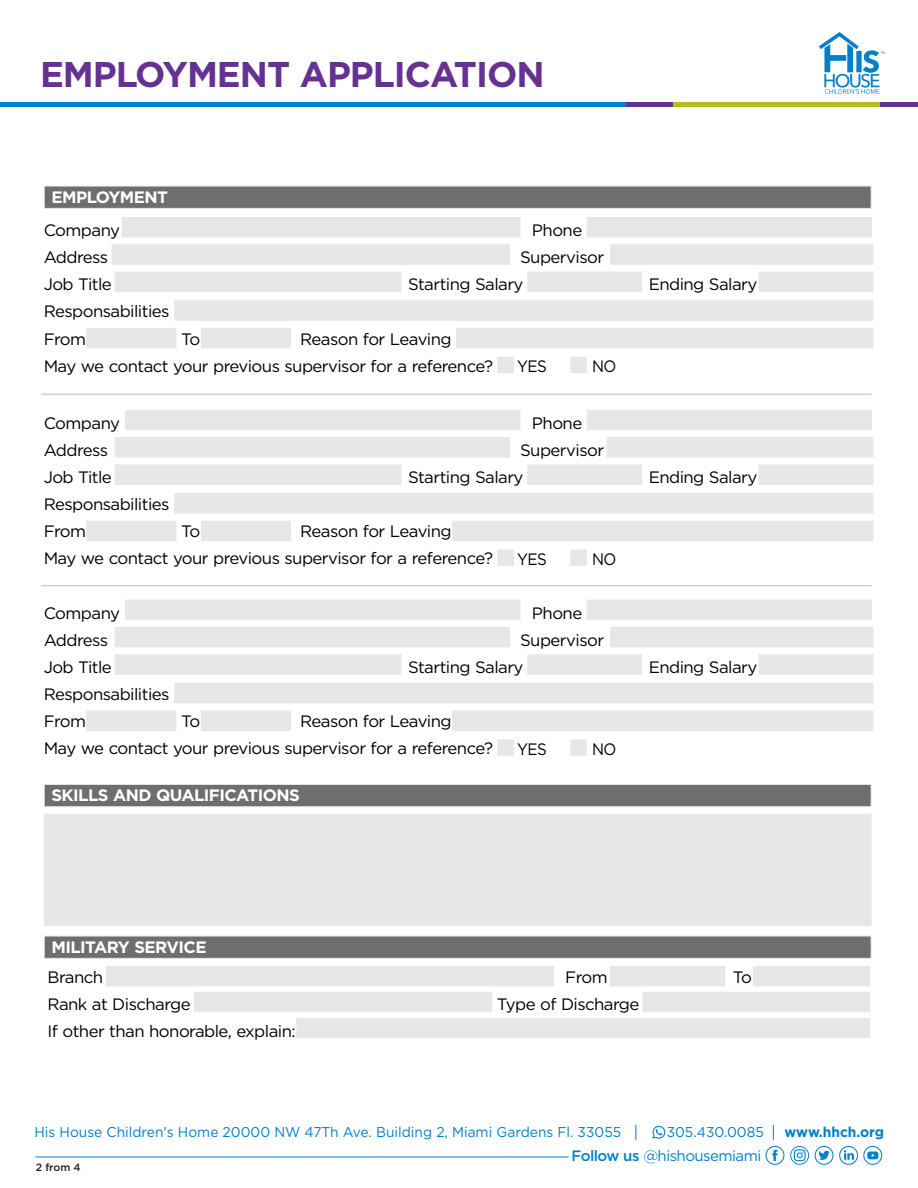
<style>
.page{position:relative;width:918px;height:1188px;background:#fff}
.page>*{position:absolute;margin:0;border:0;box-sizing:border-box;transform-origin:0 0}
.t1{font:700 35.7px "Gotham";letter-spacing:-.03em;color:#653293}
.t2{font:16.5px/27.2px "Gotham";letter-spacing:-.035em;color:#000}
.t3{font:700 16.5px "Gotham";letter-spacing:-.035em;color:#fff}
.t4{font:16.5px "Gotham";letter-spacing:-.035em;color:#000;scale:.92 1}
.t5{font:15px "Gotham";letter-spacing:-.035em;color:#0080c9}
.t6{font:14.25px "Gotham";color:#0080c9}
.t7{font:700 14.25px "Gotham";color:#0080c9}
.t8{font:500 10.5px "Gotham";color:#231f20}
.s1{font-weight:500}
</style>
<div class="page">
<div style="left:87px;top:521px;width:89px;height:20px;background:#e6e7e8"></div>
<div style="left:201px;top:521px;width:90px;height:20px;background:#e6e7e8"></div>
<div style="left:125px;top:410px;width:395px;height:20px;background:#e6e7e8"></div>
<div style="left:587px;top:410px;width:285px;height:20px;background:#e6e7e8"></div>
<div style="left:498px;top:550px;width:16px;height:16px;background:#e6e7e8"></div>
<div style="left:571px;top:550px;width:16px;height:16px;background:#e6e7e8"></div>
<div style="left:115px;top:437px;width:395px;height:20px;background:#e6e7e8"></div>
<div style="left:607px;top:437px;width:266px;height:20px;background:#e6e7e8"></div>
<div style="left:115px;top:465px;width:286px;height:20px;background:#e6e7e8"></div>
<div style="left:759px;top:465px;width:114px;height:20px;background:#e6e7e8"></div>
<div style="left:528px;top:465px;width:114px;height:20px;background:#e6e7e8"></div>
<div style="left:175px;top:493px;width:698px;height:20px;background:#e6e7e8"></div>
<div style="left:452px;top:521px;width:421px;height:20px;background:#e6e7e8"></div>
<svg style="left:819px;top:32px;width:65px;height:62px"></svg>
<div style="left:0;top:102px;width:918px;height:5px;background:#0080c9"></div>
<div style="left:627px;top:102px;width:291px;height:5px;background:#653293"></div>
<div style="left:673px;top:102px;width:207px;height:5px;background:#afbd21"></div>
<svg style="left:652px;top:1126px;width:13px;height:13px"></svg>
<svg style="left:766px;top:1146px;width:18px;height:19px"></svg>
<svg style="left:790px;top:1146px;width:19px;height:19px"></svg>
<svg style="left:815px;top:1146px;width:67px;height:19px"></svg>
<svg style="left:635px;top:1125px;width:1px;height:15px"></svg>
<svg style="left:773px;top:1125px;width:1px;height:15px"></svg>
<hr style="left:35px;top:1157px;width:534px;height:1px;background:#0080c9">
<div style="left:87px;top:711px;width:89px;height:20px;background:#e6e7e8"></div>
<div style="left:201px;top:711px;width:90px;height:20px;background:#e6e7e8"></div>
<div style="left:125px;top:600px;width:395px;height:20px;background:#e6e7e8"></div>
<div style="left:587px;top:600px;width:285px;height:20px;background:#e6e7e8"></div>
<div style="left:498px;top:740px;width:16px;height:16px;background:#e6e7e8"></div>
<div style="left:571px;top:740px;width:16px;height:16px;background:#e6e7e8"></div>
<div style="left:115px;top:627px;width:395px;height:20px;background:#e6e7e8"></div>
<div style="left:611px;top:627px;width:262px;height:20px;background:#e6e7e8"></div>
<div style="left:115px;top:655px;width:286px;height:19px;background:#e6e7e8"></div>
<div style="left:759px;top:655px;width:114px;height:19px;background:#e6e7e8"></div>
<div style="left:528px;top:655px;width:114px;height:19px;background:#e6e7e8"></div>
<div style="left:175px;top:683px;width:698px;height:20px;background:#e6e7e8"></div>
<div style="left:452px;top:711px;width:421px;height:20px;background:#e6e7e8"></div>
<hr style="left:41px;top:585px;width:830px;height:1px;background:#bbbdc0">
<svg style="left:44px;top:784px;width:828px;height:23px;background:#767779"></svg>
<div style="left:44px;top:814px;width:828px;height:112px;background:#e6e7e8"></div>
<svg style="left:44px;top:936px;width:828px;height:23px;background:#767779"></svg>
<div style="left:87px;top:328px;width:89px;height:20px;background:#e6e7e8"></div>
<div style="left:201px;top:328px;width:90px;height:20px;background:#e6e7e8"></div>
<svg style="left:44px;top:186px;width:828px;height:23px;background:#767779"></svg>
<div style="left:122px;top:217px;width:398px;height:20px;background:#e6e7e8"></div>
<div style="left:587px;top:217px;width:285px;height:20px;background:#e6e7e8"></div>
<div style="left:498px;top:357px;width:16px;height:16px;background:#e6e7e8"></div>
<div style="left:571px;top:357px;width:16px;height:16px;background:#e6e7e8"></div>
<div style="left:112px;top:245px;width:398px;height:19px;background:#e6e7e8"></div>
<div style="left:611px;top:245px;width:262px;height:19px;background:#e6e7e8"></div>
<div style="left:115px;top:272px;width:286px;height:20px;background:#e6e7e8"></div>
<div style="left:759px;top:272px;width:114px;height:20px;background:#e6e7e8"></div>
<div style="left:528px;top:272px;width:114px;height:20px;background:#e6e7e8"></div>
<div style="left:175px;top:301px;width:698px;height:19px;background:#e6e7e8"></div>
<div style="left:456px;top:328px;width:417px;height:20px;background:#e6e7e8"></div>
<hr style="left:41px;top:394px;width:830px;height:1px;background:#bbbdc0">
<div style="left:106px;top:966px;width:448px;height:20px;background:#e6e7e8"></div>
<div style="left:610px;top:966px;width:115px;height:20px;background:#e6e7e8"></div>
<div style="left:753px;top:966px;width:117px;height:20px;background:#e6e7e8"></div>
<div style="left:194px;top:992px;width:298px;height:20px;background:#e6e7e8"></div>
<div style="left:643px;top:992px;width:227px;height:20px;background:#e6e7e8"></div>
<div style="left:297px;top:1018px;width:573px;height:20px;background:#e6e7e8"></div>
<h1 class="t1" style="left:40px;top:61px;width:506px">EMPLOYMENT APPLICATION</h1>
<p class="t3" style="left:51px;top:191px;width:118px">EMPLOYMENT</p>
<p class="t2" style="left:44px;top:218px;width:78px">Company</p>
<p class="t2" style="left:532px;top:218px;width:52px">Phone</p>
<p class="t2" style="left:44px;top:245px;width:66px">Address</p>
<p class="t2" style="left:520px;top:245px;width:86px">Supervisor</p>
<p class="t2" style="left:44px;top:272px;width:70px">Job Title</p>
<p class="t2" style="left:408px;top:272px;width:117px">Starting Salary</p>
<p class="t2" style="left:649px;top:272px;width:110px">Ending Salary</p>
<p class="t2" style="left:44px;top:299px;width:127px">Responsabilities<br>From</p>
<p class="t2" style="left:44px;top:326px;width:451px;text-indent:257px">Reason for Leaving<br>May we contact your previous supervisor for a reference?</p>
<p class="t2" style="left:181px;top:326px;width:21px">To</p>
<p class="t4" style="left:517px;top:360px;width:34px">YES</p>
<p class="t4" style="left:592px;top:360px;width:28px">NO</p>
<p class="t2" style="left:44px;top:410px;width:78px">Company</p>
<p class="t2" style="left:532px;top:410px;width:52px">Phone</p>
<p class="t2" style="left:44px;top:438px;width:66px">Address</p>
<p class="t2" style="left:520px;top:438px;width:86px">Supervisor</p>
<p class="t2" style="left:44px;top:465px;width:70px">Job Title</p>
<p class="t2" style="left:408px;top:465px;width:117px">Starting Salary</p>
<p class="t2" style="left:649px;top:465px;width:110px">Ending Salary</p>
<p class="t2" style="left:44px;top:492px;width:127px">Responsabilities<br>From</p>
<p class="t2" style="left:44px;top:519px;width:451px;text-indent:257px">Reason for Leaving<br>May we contact your previous supervisor for a reference?</p>
<p class="t2" style="left:181px;top:519px;width:21px">To</p>
<p class="t4" style="left:517px;top:553px;width:34px">YES</p>
<p class="t4" style="left:592px;top:553px;width:28px">NO</p>
<p class="t2" style="left:44px;top:600px;width:78px">Company</p>
<p class="t2" style="left:532px;top:600px;width:52px">Phone</p>
<p class="t2" style="left:44px;top:627px;width:66px">Address</p>
<p class="t2" style="left:520px;top:627px;width:86px">Supervisor</p>
<p class="t2" style="left:44px;top:655px;width:70px">Job Title</p>
<p class="t2" style="left:408px;top:655px;width:117px">Starting Salary</p>
<p class="t2" style="left:649px;top:655px;width:110px">Ending Salary</p>
<p class="t2" style="left:44px;top:682px;width:127px">Responsabilities<br>From</p>
<p class="t2" style="left:44px;top:709px;width:451px;text-indent:257px">Reason for Leaving<br>May we contact your previous supervisor for a reference?</p>
<p class="t2" style="left:181px;top:709px;width:21px">To</p>
<p class="t4" style="left:517px;top:743px;width:34px">YES</p>
<p class="t4" style="left:592px;top:743px;width:28px">NO</p>
<p class="t3" style="left:51px;top:789px;width:250px">SKILLS AND QUALIFICATIONS</p>
<p class="t3" style="left:51px;top:941px;width:157px">MILITARY SERVICE</p>
<p class="t2" style="left:48px;top:965px;width:57px">Branch</p>
<p class="t2" style="left:565px;top:965px;width:44px">From</p>
<p class="t2" style="left:733px;top:965px;width:21px">To</p>
<p class="t2" style="left:48px;top:992px;width:145px">Rank at Discharge</p>
<p class="t2" style="left:497px;top:992px;width:144px">Type of Discharge</p>
<p class="t2" style="left:48px;top:1019px;width:250px">If other than honorable, explain:</p>
<p class="t6" style="left:34px;top:1127px;width:588px">His House Children's Home 20000 NW 47Th Ave. Building 2, Miami Gardens Fl. 33055</p>
<p class="t6" style="left:667px;top:1127px;width:99px">305.430.0085</p>
<p class="t7" style="left:785px;top:1127px;width:101px">www.hhch.org</p>
<p class="t5" style="left:572px;top:1150px;width:191px"><span class="s1">Follow us</span> @hishousemiami</p>
<p class="t8" style="left:36px;top:1163px;width:46px">2 from 4</p>
</div>
